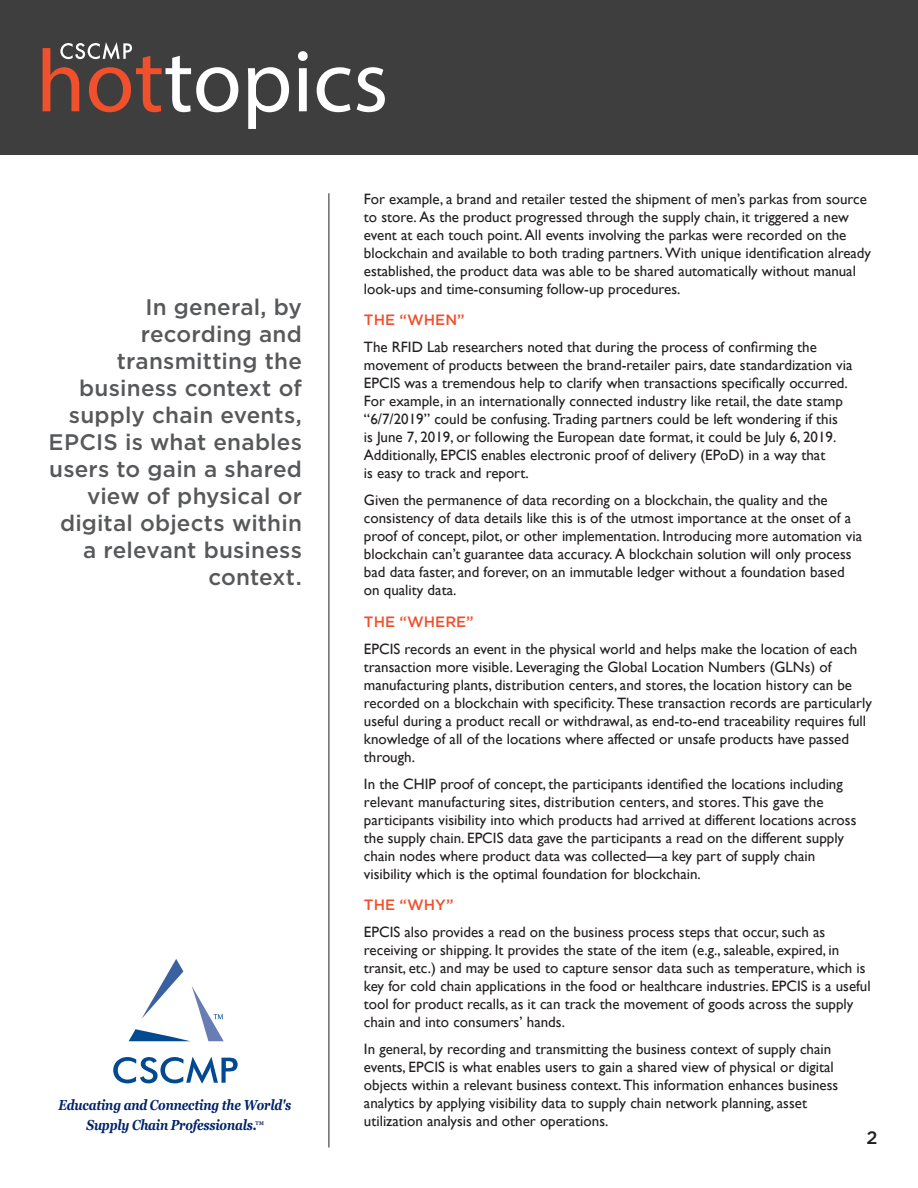
<style>
.page{position:relative;width:918px;height:1188px;background:#fff}
.page>*{position:absolute;margin:0;border:0;box-sizing:border-box;transform-origin:0 0}
.t1{font:500 22.5px/27px "Gotham";letter-spacing:.01em;color:#57585a;text-align:right}
.t2{font:500 18px "Gotham";color:#231f20}
.norm_paragraph{font:15px/18px "Gill Sans";color:#231f20}
.norm_paragraph-2{font:500 15px "Gotham";color:#f0502c}
.t3{font:italic 700 14.4px/20.2px "Georgia";letter-spacing:-.015em;color:#002369;text-align:center;scale:.83 1}
.s1{font-size:10.95px}
</style>
<div class="page">
<div style="left:0;top:0;width:918px;height:155px;background:#3e3e3f"></div>
<svg style="left:248px;top:67px;width:41px;height:62px"></svg>
<svg style="left:298px;top:51px;width:10px;height:60px"></svg>
<svg style="left:317px;top:67px;width:34px;height:45px"></svg>
<svg style="left:357px;top:67px;width:28px;height:45px"></svg>
<svg style="left:43px;top:42px;width:195px;height:70px"></svg>
<hr style="left:329px;top:193px;width:1px;height:955px;background:#231f20">
<svg style="left:113px;top:1057px;width:125px;height:27px"></svg>
<svg style="left:129px;top:959px;width:95px;height:82px"></svg>
<p class="t1" style="left:49px;top:293px;width:255px">In general, by recording and transmitting the business context of supply chain events,<br>EPCIS is what enables users to gain a shared view of physical or digital objects within a relevant business context.</p>
<p class="t3" style="left:58px;top:1095px;width:282px">Educating and Connecting the World's<br>Supply Chain Professionals.<span class="s1">™</span></p>
<p class="norm_paragraph" style="left:364px;top:189px;width:509px">For example, a brand and retailer tested the shipment of men’s parkas from source to store. As the product progressed through the supply chain, it triggered a new event at each touch point. All events involving the parkas were recorded on the blockchain and available to both trading partners. With unique identification already established, the product data was able to be shared automatically without manual look-ups and time-consuming follow-up procedures.</p>
<p class="norm_paragraph-2" style="left:364px;top:310px;width:102px">THE “WHEN”</p>
<p class="norm_paragraph" style="left:364px;top:338px;width:490px">The RFID Lab researchers noted that during the process of confirming the movement of products between the brand-retailer pairs, date standardization via EPCIS was a tremendous help to clarify when transactions specifically occurred.<br>For example, in an internationally connected industry like retail, the date stamp “6/7/2019” could be confusing. Trading partners could be left wondering if this<br>is June 7, 2019, or following the European date format, it could be July 6, 2019.<br>Additionally, EPCIS enables electronic proof of delivery (EPoD) in a way that<br>is easy to track and report.</p>
<p class="norm_paragraph" style="left:364px;top:491px;width:500px">Given the permanence of data recording on a blockchain, the quality and the consistency of data details like this is of the utmost importance at the onset of a proof of concept, pilot, or other implementation. Introducing more automation via blockchain can’t guarantee data accuracy. A blockchain solution will only process bad data faster, and forever, on an immutable ledger without a foundation based on quality data.</p>
<p class="norm_paragraph-2" style="left:364px;top:612px;width:111px">THE “WHERE”</p>
<p class="norm_paragraph" style="left:364px;top:639px;width:510px">EPCIS records an event in the physical world and helps make the location of each transaction more visible. Leveraging the Global Location Numbers (GLNs) of manufacturing plants, distribution centers, and stores, the location history can be recorded on a blockchain with specificity. These transaction records are particularly useful during a product recall or withdrawal, as end-to-end traceability requires full knowledge of all of the locations where affected or unsafe products have passed through.</p>
<p class="norm_paragraph" style="left:364px;top:774px;width:494px">In the CHIP proof of concept, the participants identified the locations including relevant manufacturing sites, distribution centers, and stores. This gave the participants visibility into which products had arrived at different locations across the supply chain. EPCIS data gave the participants a read on the different supply chain nodes where product data was collected—a key part of supply chain visibility which is the optimal foundation for blockchain.</p>
<p class="norm_paragraph-2" style="left:364px;top:895px;width:91px">THE “WHY”</p>
<p class="norm_paragraph" style="left:364px;top:923px;width:508px">EPCIS also provides a read on the business process steps that occur, such as receiving or shipping. It provides the state of the item (e.g., saleable, expired, in transit, etc.) and may be used to capture sensor data such as temperature, which is key for cold chain applications in the food or healthcare industries. EPCIS is a useful tool for product recalls, as it can track the movement of goods across the supply chain and into consumers’ hands.</p>
<p class="norm_paragraph" style="left:364px;top:1040px;width:476px">In general, by recording and transmitting the business context of supply chain events, EPCIS is what enables users to gain a shared view of physical or digital objects within a relevant business context. This information enhances business analytics by applying visibility data to supply chain network planning, asset utilization analysis and other operations.</p>
<p class="t2" style="left:866px;top:1126px;width:13px">2</p>
</div>
